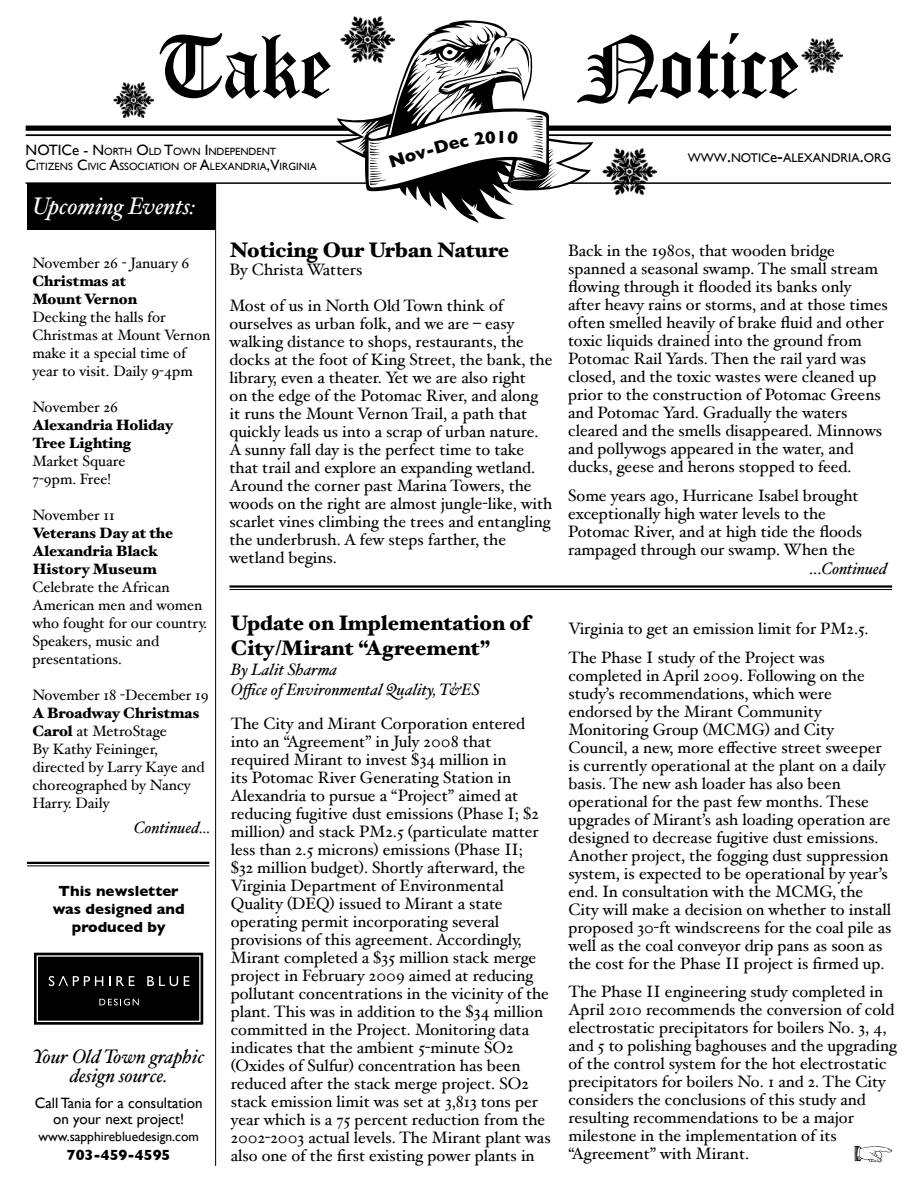
<style>
.page{position:relative;width:918px;height:1188px;background:#fff}
.page>*{position:absolute;margin:0;border:0;box-sizing:border-box;transform-origin:0 0}
.t1{font:93px "Old English Beta Plain";color:#000}
.t2{font:italic 24px "Hoefler Text";color:#fff}
.t3{font:900 21px/25.2px "Hoefler Text";color:#000}
.t4{font:italic 19.5px/19.8px "Hoefler Text";color:#000;text-align:center}
.t5{font:700 18px "Gill Sans";color:#000}
.t6{font:16.5px/18px "Hoefler Text";color:#000}
.t7{font:italic 16.5px/19.8px "Hoefler Text";color:#000}
.t8{font:15px/18px "Hoefler Text";color:#000}
.t9{font:900 15px/18px "Hoefler Text";color:#000}
.t10{font:700 15px/18px "Gill Sans";color:#000;text-align:center}
.t11{font:15px/16.5px "Gill Sans";color:#000;text-align:center}
.t12{font:13.5px "Gill Sans";color:#000}
.t13{font:12.6px "Gill Sans";color:#000}
.t14{font:10.5px/15px "Gill Sans";color:#000}
.s1{font-size:15px}
.s2{font-weight:900}
.s3{font-size:18px}
.s4{font-style:normal}
</style>
<div class="page">
<img style="left:603px;top:148px;width:54px;height:47px">
<hr style="left:26px;top:182px;width:865px;height:2px;background:#000">
<div style="left:26px;top:126px;width:865px;height:5px;background:#000"></div>
<hr style="left:26px;top:134px;width:865px;height:2px;background:#000">
<hr style="left:215px;top:184px;width:1px;height:982px;background:#000">
<div style="left:27px;top:183px;width:189px;height:47px;background:#000"></div>
<svg style="left:34px;top:952px;width:170px;height:73px"></svg>
<div style="left:37px;top:955px;width:164px;height:67px;border:1px solid #fff"></div>
<hr style="left:230px;top:585px;width:662px;height:3px;background:#000">
<hr style="left:230px;top:589px;width:662px;height:1px;background:#000">
<hr style="left:27px;top:862px;width:182px;height:2px;background:#000">
<hr style="left:27px;top:865px;width:182px;height:1px;background:#000">
<img style="left:353px;top:16px;width:29px;height:4px">
<img style="left:113px;top:83px;width:41px;height:35px">
<img style="left:802px;top:38px;width:40px;height:35px">
<svg style="left:336px;top:20px;width:257px;height:203px"></svg>
<h1 class="t1" style="left:160px;top:11px;width:172px">Take</h1>
<h1 class="t1" style="left:583px;top:11px;width:216px">Notice</h1>
<p class="t14" style="left:26px;top:144px;width:244px"><span class="s1">NOTIC</span><span class="s1">e -</span> <span class="s1">N</span>ORTH <span class="s1">O</span>LD <span class="s1">T</span>OWN <span class="s1">I</span>NDEPENDENT<br><span class="s1">C</span>ITIZENS <span class="s1">C</span>IVIC <span class="s1">A</span>SSOCIATION</p>
<p class="t14" style="left:184px;top:159px;width:119px">OF <span class="s1">A</span>LEXAN DRIA<span class="s1">,V</span>IRGINIA</p>
<p class="t5" style="left:496px;top:126px;width:12px">1</p>
<h2 class="t2" style="left:32px;top:192px;width:165px">Upcoming Events:</h2>
<p class="t8" style="left:32px;top:254px;width:159px">November 26 - January 6</p>
<p class="t9" style="left:32px;top:272px;width:106px">Christmas at<br>Mount Vernon</p>
<p class="t8" style="left:32px;top:308px;width:180px">Decking the halls for<br>Christmas at Mount Vernon make it a special time of year to visit. Daily 9-4pm</p>
<p class="t8" style="left:32px;top:398px;width:87px">November 26</p>
<p class="t9" style="left:32px;top:416px;width:143px">Alexandria Holiday<br>Tree Lighting</p>
<p class="t8" style="left:32px;top:452px;width:95px">Market Square<br>7-9pm. Free!</p>
<p class="t8" style="left:32px;top:506px;width:84px">November 11</p>
<p class="t9" style="left:32px;top:524px;width:142px">Veterans Day at the<br>Alexandria Black<br>History Museum</p>
<p class="t8" style="left:32px;top:578px;width:176px">Celebrate the African<br>American men and women who fought for our country.<br>Speakers, music and presentations.</p>
<p class="t8" style="left:32px;top:686px;width:178px">November 18 -December 19</p>
<p class="t8" style="left:32px;top:704px;width:174px"><span class="s2">A Broadway Christmas<br>Carol</span> at MetroStage<br>By Kathy Feininger, directed by Larry Kaye and choreographed by Nancy<br>Harry. Daily</p>
<p class="t7" style="left:134px;top:818px;width:78px">Continued...</p>
<p class="t10" style="left:53px;top:882px;width:134px">This newsletter was designed and produced by</p>
<p class="t4" style="left:33px;top:1046px;width:173px">Your Old Town graphic design source.</p>
<p class="t11" style="left:35px;top:1094px;width:169px">Call Tania for a consultation on your next project!</p>
<p class="t12" style="left:38px;top:1128px;width:162px">www.sapphirebluedesign.com</p>
<p class="t10" style="left:67px;top:1146px;width:105px">703-459-4595</p>
<p class="t3" style="left:230px;top:237px;width:281px">Noticing Our Urban Nature</p>
<p class="t6" style="left:230px;top:251px;width:275px;line-height:36px">By Christa Watters<br>Most of us in North Old Town think of</p>
<p class="t6" style="left:230px;top:314px;width:325px">ourselves as urban folk, and we are – easy walking distance to shops, restaurants, the docks at the foot of King Street, the bank, the library, even a theater. Yet we are also right<br>on the edge of the Potomac River, and along it runs the Mount Vernon Trail, a path that quickly leads us into a scrap of urban nature.<br>A sunny fall day is the perfect time to take that trail and explore an expanding wetland.<br>Around the corner past Marina Towers, the woods on the right are almost jungle-like, with scarlet vines climbing the trees and entangling the underbrush. A few steps farther, the wetland begins.</p>
<p class="t3" style="left:231px;top:610px;width:301px">Update on Implementation of<br>City/Mirant “Agreement”</p>
<p class="t7" style="left:231px;top:660px;width:251px">By Lalit Sharma<br>Office of Environmental Quality, T&amp;ES</p>
<p class="t6" style="left:231px;top:715px;width:321px">The City and Mirant Corporation entered into an “Agreement” in July 2008 that required Mirant to invest $34 million in<br>its Potomac River Generating Station in Alexandria to pursue a “Project” aimed at reducing fugitive dust emissions (Phase I; $2 million) and stack PM2.5 (particulate matter less than 2.5 microns) emissions (Phase II;<br>$32 million budget). Shortly afterward, the Virginia Department of Environmental Quality (DEQ) issued to Mirant a state operating permit incorporating several provisions of this agreement. Accordingly, Mirant completed a $35 million stack merge project in February 2009 aimed at reducing pollutant concentrations in the vicinity of the plant. This was in addition to the $34 million committed in the Project. Monitoring data indicates that the ambient 5-minute SO2 (Oxides of Sulfur) concentration has been reduced after the stack merge project. SO2 stack emission limit was set at 3,813 tons per year which is a 75 percent reduction from the 2002-2003 actual levels. The Mirant plant was also one of the first existing power plants in</p>
<p class="t13" style="left:688px;top:151px;width:52px">WWW<span class="s3">.</span>NOTIC</p>
<p class="t13" style="left:770px;top:151px;width:122px"><span class="s1">e</span><span class="s3">-</span>ALEXAN DRIA<span class="s3">.</span>ORG</p>
<p class="t6" style="left:568px;top:242px;width:321px">Back in the 1980s, that wooden bridge spanned a seasonal swamp. The small stream flowing through it flooded its banks only after heavy rains or storms, and at those times often smelled heavily of brake fluid and other toxic liquids drained into the ground from Potomac Rail Yards. Then the rail yard was closed, and the toxic wastes were cleaned up prior to the construction of Potomac Greens and Potomac Yard. Gradually the waters cleared and the smells disappeared. Minnows and pollywogs appeared in the water, and ducks, geese and herons stopped to feed.</p>
<p class="t6" style="left:568px;top:486px;width:295px">Some years ago, Hurricane Isabel brought exceptionally high water levels to the Potomac River, and at high tide the floods rampaged through our swamp. When the</p>
<p class="t7" style="left:809px;top:559px;width:79px"><span class="s4">...</span>Continued</p>
<p class="t6" style="left:568px;top:614px;width:302px;line-height:28.8px">Virginia to get an emission limit for PM2.5.<br>The Phase I study of the Project was</p>
<p class="t6" style="left:568px;top:666px;width:325px">completed in April 2009. Following on the study’s recommendations, which were endorsed by the Mirant Community Monitoring Group (MCMG) and City Council, a new, more effective street sweeper is currently operational at the plant on a daily basis. The new ash loader has also been operational for the past few months. These upgrades of Mirant’s ash loading operation are designed to decrease fugitive dust emissions.<br>Another project, the fogging dust suppression system, is expected to be operational by year’s end. In consultation with the MCMG, the City will make a decision on whether to install proposed 30-ft windscreens for the coal pile as well as the coal conveyor drip pans as soon as the cost for the Phase II project is firmed up.</p>
<p class="t6" style="left:568px;top:983px;width:330px">The Phase II engineering study completed in April 2010 recommends the conversion of cold electrostatic precipitators for boilers No. 3, 4, and 5 to polishing baghouses and the upgrading of the control system for the hot electrostatic precipitators for boilers No. 1 and 2. The City considers the conclusions of this study and resulting recommendations to be a major milestone in the implementation of its “Agreement” with Mirant.</p>
</div>
